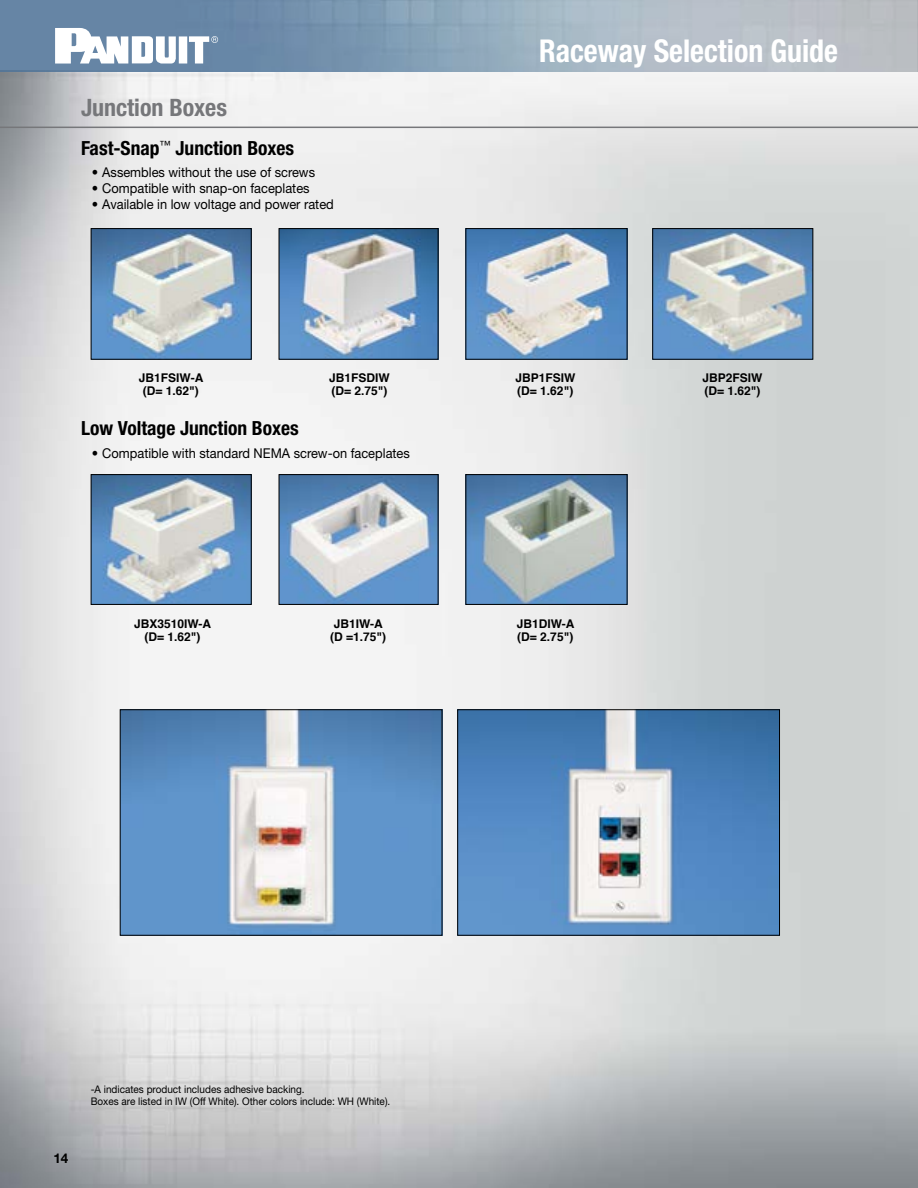
<style>
.page{position:relative;width:918px;height:1188px;background:#fff}
.page>*{position:absolute;margin:0;border:0;box-sizing:border-box;transform-origin:0 0}
.t1{font:700 condensed 31.5px "Helvetica Neue LT Std";color:#fff;scale:.95 1}
.t2{font:700 condensed 24px "Helvetica Neue LT Std";color:#76777a}
.t3{font:700 condensed 19.5px "Helvetica Neue LT Std";color:#000}
.t4{font:13.5px "Helvetica Neue LT Std";color:#000;scale:.95 1}
.t5{font:700 13.5px "Helvetica Neue LT Std";color:#000}
.t6{font:700 12px/13.5px "Helvetica";color:#000}
.t7{font:10.5px/12.6px "Helvetica Neue LT Std";color:#000;scale:.95 1}
</style>
<div class="page">
<img style="left:0;top:0;width:918px;height:1188px">
<img style="left:917px;top:0;width:1px;height:71px">
<svg style="left:55px;top:28px;width:163px;height:36px"></svg>
<hr style="left:0;top:127px;width:918px;height:1px;background:#76777a">
<img style="left:93px;top:230px;width:157px;height:128px">
<div style="left:91px;top:228px;width:161px;height:132px;border:1px solid #000"></div>
<img style="left:281px;top:230px;width:155px;height:128px">
<div style="left:279px;top:228px;width:159px;height:132px;border:1px solid #000"></div>
<img style="left:467px;top:230px;width:158px;height:128px">
<div style="left:465px;top:228px;width:162px;height:132px;border:1px solid #000"></div>
<img style="left:654px;top:230px;width:157px;height:128px">
<div style="left:652px;top:228px;width:161px;height:132px;border:1px solid #000"></div>
<img style="left:93px;top:476px;width:157px;height:127px">
<div style="left:91px;top:474px;width:161px;height:131px;border:1px solid #000"></div>
<img style="left:281px;top:476px;width:155px;height:127px">
<div style="left:279px;top:474px;width:159px;height:131px;border:1px solid #000"></div>
<img style="left:467px;top:476px;width:158px;height:127px">
<div style="left:465px;top:474px;width:162px;height:131px;border:1px solid #000"></div>
<img style="left:122px;top:711px;width:318px;height:223px">
<div style="left:120px;top:709px;width:322px;height:227px;border:1px solid #000"></div>
<img style="left:459px;top:711px;width:319px;height:223px">
<div style="left:457px;top:709px;width:323px;height:227px;border:1px solid #000"></div>
<h2 class="t2" style="left:81px;top:93px;width:148px">Junction Boxes</h2>
<h3 class="t3" style="left:81px;top:136px;width:215px">Fast-Snap<sup>™</sup> Junction Boxes</h3>
<p class="t4" style="left:92px;top:164px;width:237px">• Assembles without the use of screws</p>
<p class="t4" style="left:92px;top:180px;width:231px">• Compatible with snap-on faceplates</p>
<p class="t4" style="left:92px;top:197px;width:256px">• Available in low voltage and power rated</p>
<h1 class="t1" style="left:539px;top:32px;width:316px">Raceway Selection Guide</h1>
<p class="t6" style="left:139px;top:371px;width:66px;text-align:center">JB1FSIW-A (D= 1.62")</p>
<p class="t6" style="left:329px;top:371px;width:62px">JB1FSDIW (D= 2.75")</p>
<p class="t6" style="left:515px;top:371px;width:62px">JBP1FSIW (D= 1.62")</p>
<p class="t6" style="left:703px;top:371px;width:62px">JBP2FSIW (D= 1.62")</p>
<h3 class="t3" style="left:81px;top:417px;width:219px">Low Voltage Junction Boxes</h3>
<p class="t4" style="left:92px;top:445px;width:336px">• Compatible with standard NEMA screw-on faceplates</p>
<p class="t6" style="left:134px;top:617px;width:79px;text-align:center">JBX3510IW-A (D= 1.62")</p>
<p class="t6" style="left:330px;top:617px;width:58px;text-align:center">JB1IW-A (D =1.75")</p>
<p class="t6" style="left:517px;top:617px;width:59px">JB1DIW-A (D= 2.75")</p>
<p class="t5" style="left:53px;top:1149px;width:17px">14</p>
<p class="t7" style="left:91px;top:1082px;width:317px">-A indicates product includes adhesive backing.<br>Boxes are listed in IW (Off White). Other colors include: WH (White).</p>
</div>
